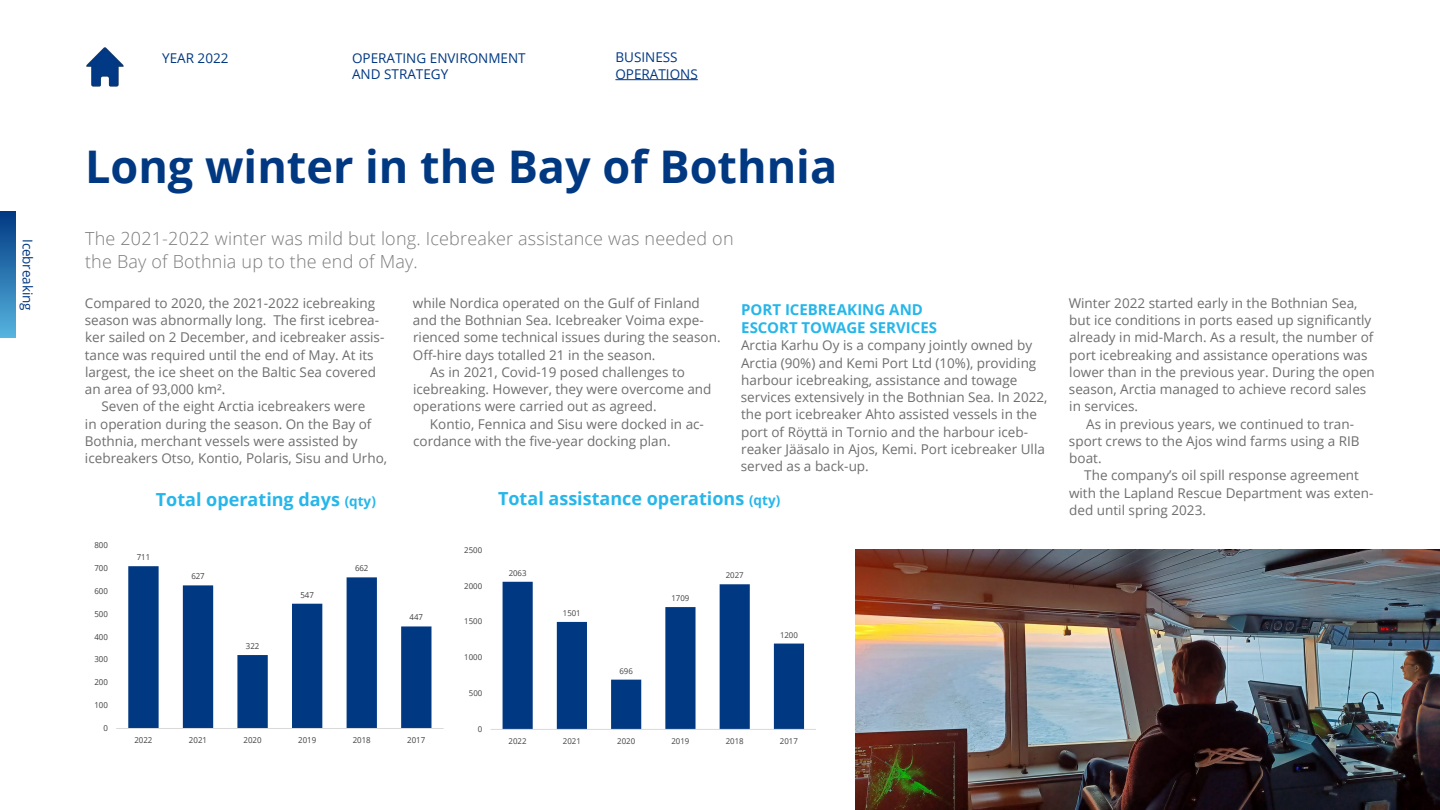
<style>
.page{position:relative;width:1440px;height:810px;background:#fff}
.page>*{position:absolute;margin:0;border:0;box-sizing:border-box;transform-origin:0 0}
.Otsikko_3{font:700 45px "Open Sans";color:#003881}
.ingressi{font:300 18px/22.5px "Open Sans";letter-spacing:.01em;color:#7c7c7c}
.t1{font:700 18px "Open Sans";color:#26b6ea}
.base_indent{font:700 15px/18px "Open Sans";color:#26b6ea}
.Leipäteksti{font:13.5px/17.2px "Open Sans";color:#6e6e6e}
.t2{font:13.5px/16.2px "Open Sans";color:#003882}
.Navit{font:13.5px "Open Sans";color:#003881}
.t3{font:8.25px "Open Sans";letter-spacing:-.005em;color:#404040;scale:.96 1}
.t4{font:8.02px "Open Sans";letter-spacing:-.005em;color:#404040}
.s1{font-size:13.5px}
</style>
<div class="page">
<div style="left:0;top:211px;width:16px;height:127px;background:linear-gradient(to bottom,#003882,#57b4df)"></div>
<img style="left:855px;top:550px;width:584px;height:260px">
<svg style="left:116px;top:566px;width:328px;height:163px"></svg>
<svg style="left:490px;top:581px;width:325px;height:149px"></svg>
<hr style="left:615px;top:79px;width:82px;height:1px;background:#003882">
<img style="left:86px;top:47px;width:38px;height:40px">
<p class="Navit" style="left:162px;top:48px;width:68px">YEAR 2022</p>
<p class="t2" style="left:615px;top:49px;width:84px">BUSINESS<br>OPERATIONS</p>
<p class="t2" style="left:352px;top:49px;width:175px">OPERATING ENVIRONMENT<br>AND STRATEGY</p>
<p class="Otsikko_3" style="left:85px;top:135px;width:753px">Long winter in the Bay of Bothnia</p>
<p class="t2" style="left:36px;top:239px;width:73px;rotate:90deg">Icebreaking</p>
<p class="ingressi" style="left:85px;top:227px;width:650px">The 2021-2022 winter was mild but long. Icebreaker assistance was needed on the Bay of Bothnia up to the end of May.</p>
<p class="Leipäteksti" style="left:413px;top:294px;width:309px">while Nordica operated on the Gulf of Finland and the Bothnian Sea. Icebreaker Voima expe&shy;rienced some technical issues during the season.<br>Off-hire days totalled 21 in the season.</p>
<p class="Leipäteksti" style="left:413px;top:363px;width:300px;text-indent:17px">As in 2021, Covid-19 posed challenges to icebreaking. However, they were overcome and operations were carried out as agreed.</p>
<p class="Leipäteksti" style="left:413px;top:415px;width:292px;text-indent:17px">Kontio, Fennica and Sisu were docked in ac&shy;cordance with the five-year docking plan.</p>
<p class="Leipäteksti" style="left:85px;top:294px;width:301px">Compared to 2020, the 2021-2022 icebreaking season was abnormally long. The first icebrea&shy;ker sailed on 2 December, and icebreaker assis&shy;tance was required until the end of May. At its largest, the ice sheet on the Baltic Sea covered an area of 93,000 km².</p>
<p class="Leipäteksti" style="left:85px;top:398px;width:304px;text-indent:17px">Seven of the eight Arctia icebreakers were<br>in operation during the season. On the Bay of Bothnia, merchant vessels were assisted by icebreakers Otso, Kontio, Polaris, Sisu and Urho,</p>
<p class="base_indent" style="left:741px;top:300px;width:197px">PORT ICEBREAKING AND<br>ESCORT TOWAGE SERVICES</p>
<p class="Leipäteksti" style="left:741px;top:336px;width:308px">Arctia Karhu Oy is a company jointly owned by Arctia (90%) and Kemi Port Ltd (10%), providing harbour icebreaking, assistance and towage services extensively in the Bothnian Sea. In 2022, the port icebreaker Ahto assisted vessels in the port of Röyttä in Tornio and the harbour iceb&shy;reaker Jääsalo in Ajos, Kemi. Port icebreaker Ulla served as a back-up.</p>
<p class="t1" style="left:156px;top:487px;width:221px">Total operating days <span class="s1">(qty)</span></p>
<p class="t1" style="left:498px;top:485px;width:284px">Total assistance operations <span class="s1">(qty)</span></p>
<p class="t3" style="left:94px;top:540px;width:16px">800</p>
<p class="t3" style="left:137px;top:551px;width:16px">711</p>
<p class="t4" style="left:464px;top:544px;width:19px">2500</p>
<p class="t3" style="left:94px;top:563px;width:16px">700</p>
<p class="t3" style="left:191px;top:571px;width:16px">627</p>
<p class="t3" style="left:355px;top:563px;width:16px">662</p>
<p class="t4" style="left:508px;top:567px;width:19px">2063</p>
<p class="t4" style="left:725px;top:570px;width:19px">2027</p>
<p class="t3" style="left:94px;top:585px;width:16px">600</p>
<p class="t3" style="left:300px;top:589px;width:16px">547</p>
<p class="t4" style="left:464px;top:580px;width:19px">2000</p>
<p class="t4" style="left:671px;top:593px;width:19px">1709</p>
<p class="t3" style="left:94px;top:608px;width:16px">500</p>
<p class="t3" style="left:409px;top:612px;width:16px">447</p>
<p class="t4" style="left:464px;top:616px;width:19px">1500</p>
<p class="t4" style="left:563px;top:608px;width:19px">1501</p>
<p class="t3" style="left:94px;top:631px;width:16px">400</p>
<p class="t4" style="left:780px;top:629px;width:19px">1200</p>
<p class="t3" style="left:246px;top:640px;width:16px">322</p>
<p class="t3" style="left:94px;top:654px;width:16px">300</p>
<p class="t4" style="left:464px;top:652px;width:19px">1000</p>
<p class="t4" style="left:619px;top:665px;width:15px">696</p>
<p class="t3" style="left:94px;top:677px;width:16px">200</p>
<p class="t4" style="left:469px;top:688px;width:15px">500</p>
<p class="t3" style="left:94px;top:699px;width:16px">100</p>
<p class="t3" style="left:103px;top:722px;width:6px">0</p>
<p class="t4" style="left:478px;top:723px;width:6px">0</p>
<p class="t3" style="left:134px;top:735px;width:20px">2022</p>
<p class="t3" style="left:189px;top:735px;width:20px">2021</p>
<p class="t3" style="left:243px;top:735px;width:20px">2020</p>
<p class="t3" style="left:298px;top:735px;width:20px">2019</p>
<p class="t3" style="left:353px;top:735px;width:20px">2018</p>
<p class="t3" style="left:407px;top:735px;width:20px">2017</p>
<p class="t4" style="left:508px;top:735px;width:19px">2022</p>
<p class="t4" style="left:563px;top:735px;width:19px">2021</p>
<p class="t4" style="left:617px;top:735px;width:19px">2020</p>
<p class="t4" style="left:671px;top:735px;width:19px">2019</p>
<p class="t4" style="left:725px;top:735px;width:19px">2018</p>
<p class="t4" style="left:780px;top:735px;width:19px">2017</p>
<p class="Leipäteksti" style="left:1068px;top:294px;width:308px">Winter 2022 started early in the Bothnian Sea, but ice conditions in ports eased up significantly already in mid-March. As a result, the number of port icebreaking and assistance operations was lower than in the previous year. During the open season, Arctia managed to achieve record sales in services.</p>
<p class="Leipäteksti" style="left:1068px;top:415px;width:292px;text-indent:17px">As in previous years, we continued to tran&shy;sport crews to the Ajos wind farms using a RIB boat.</p>
<p class="Leipäteksti" style="left:1069px;top:467px;width:306px;text-indent:15px">The company’s oil spill response agreement with the Lapland Rescue Department was exten&shy;ded until spring 2023.</p>
</div>
